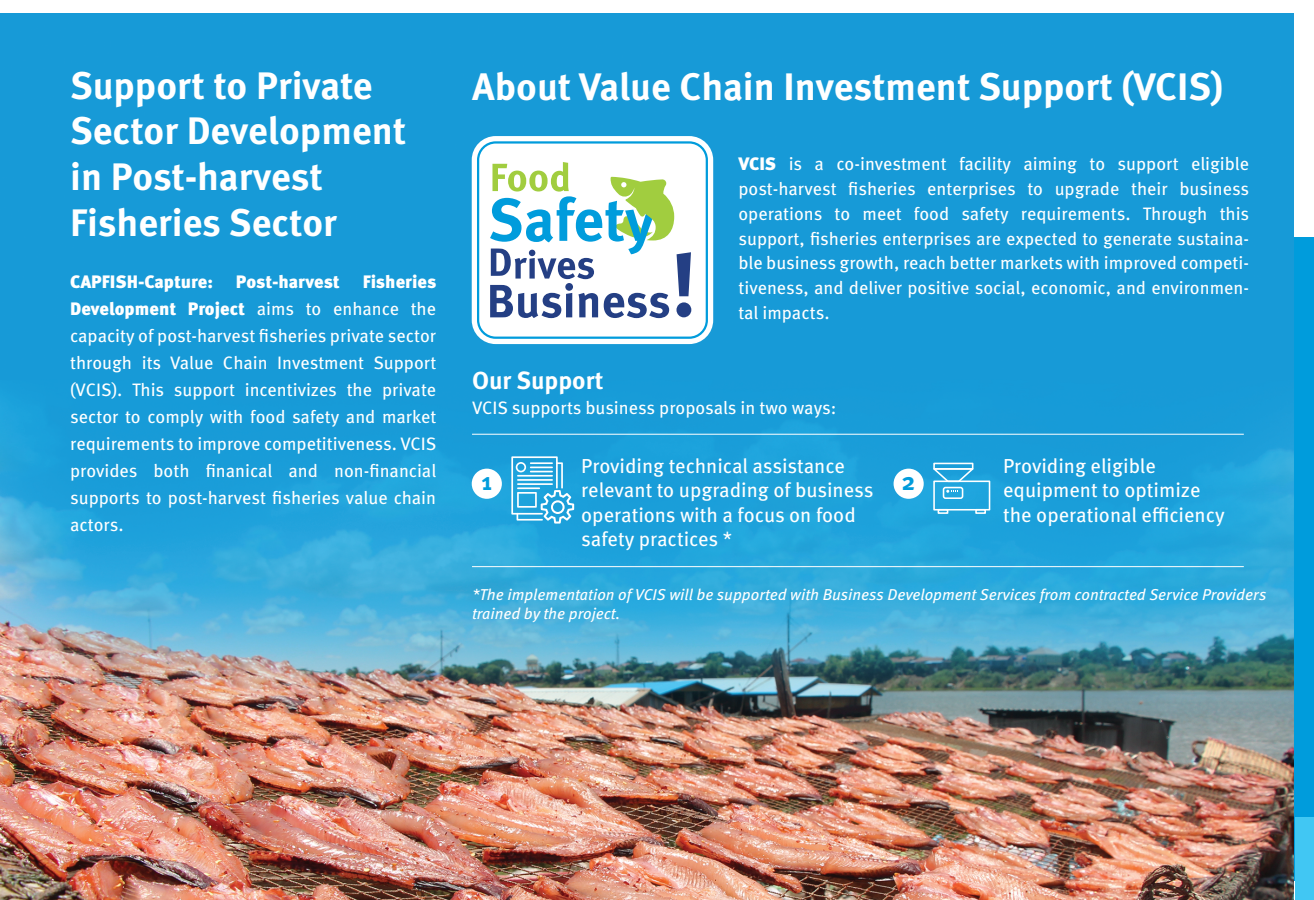
<style>
.page{position:relative;width:1314px;height:900px;background:#fff}
.page>*{position:absolute;margin:0;border:0;box-sizing:border-box;transform-origin:0 0}
.t1{font:700 38.25px/45.9px "Meta Pro";color:#fff}
.t2{font:700 24.75px "Meta Pro";color:#fff}
.t3{font:700 24.75px "Meta Pro";color:#009cdc}
.t4{font:20.25px/24.3px "Meta Pro";color:#fff}
.t5{font:18px/27px "Meta Pro";color:#fff;text-align:justify}
.t6{font:900 18px "Meta Pro";color:#fff}
.t7{font:italic 15.75px/18.9px "Meta Pro";color:#fff}
.s1{font-weight:900}
</style>
<div class="page">
<img style="left:0;top:13px;width:1294px;height:886px">
<div style="left:1295px;top:237px;width:19px;height:643px;background:#009cdc"></div>
<div style="left:472px;top:468px;width:30px;height:30px;background:#fff;border-radius:50%"></div>
<svg style="left:511px;top:456px;width:63px;height:67px;background:#5cbbe4"></svg>
<div style="left:893px;top:468px;width:31px;height:30px;background:#fff;border-radius:50%"></div>
<hr style="left:472px;top:434px;width:772px;height:1px;background:#fff">
<hr style="left:472px;top:566px;width:772px;height:1px;background:#fff">
<div style="left:943px;top:486px;width:20px;height:13px;border:2px solid #fff;border-radius:2px"></div>
<svg style="left:930px;top:467px;width:47px;height:16px"></svg>
<div style="left:933px;top:462px;width:40px;height:7px;border:2px solid #fff"></div>
<div style="left:933px;top:480px;width:57px;height:30px;border:2px solid #fff"></div>
<div style="left:937px;top:509px;width:11px;height:4px;border:2px solid #fff"></div>
<div style="left:975px;top:509px;width:11px;height:4px;border:2px solid #fff"></div>
<svg style="left:946px;top:489px;width:12px;height:3px"></svg>
<div style="left:1295px;top:817px;width:19px;height:82px;background:#41c7f3"></div>
<div style="left:472px;top:136px;width:241px;height:208px;background:#fff;border-radius:24px"></div>
<div style="left:477px;top:141px;width:231px;height:198px;border:2px solid #009cdc;border-radius:18px"></div>
<svg style="left:490px;top:162px;width:201px;height:156px"></svg>
<h1 class="t1" style="left:70px;top:63px;width:338px">Support to Private<br>Sector Development in Post-harvest<br>Fisheries Sector</h1>
<p class="t6" style="left:70px;top:270px;width:144px">CAPFISH-Capture:</p>
<p class="t6" style="left:236px;top:270px;width:105px">Post-harvest</p>
<p class="t5" style="left:70px;top:268px;width:368px;text-indent:292px"><span class="s1">Fisheries Development Project</span> aims to enhance the capacity of post-harvest fisheries private sector through its Value Chain Investment Support (VCIS). This support incentivizes the private sector to comply with food safety and market requirements to improve competitiveness. VCIS provides both finanical and non-financial supports to post-harvest fisheries value chain actors.</p>
<h1 class="t1" style="left:472px;top:65px;width:753px">About Value Chain Investment Support (VCIS)</h1>
<p class="t5" style="left:738px;top:152px;width:512px;line-height:24.8px"><span class="s1">VCIS</span> is a co-investment facility aiming to support eligible post-harvest fisheries enterprises to upgrade their business operations to meet food safety requirements. Through this support, fisheries enterprises are expected to generate sustaina&shy;ble business growth, reach better markets with improved competi&shy;tiveness, and deliver positive social, economic, and environmen&shy;tal impacts.</p>
<h2 class="t2" style="left:472px;top:365px;width:133px">Our Support</h2>
<p class="t5" style="left:472px;top:395px;width:366px">VCIS supports business proposals in two ways:</p>
<h2 class="t3" style="left:481px;top:465px;width:12px">1</h2>
<p class="t4" style="left:581px;top:454px;width:294px">Providing technical assistance relevant to upgrading of business operations with a focus on food safety practices *</p>
<h2 class="t3" style="left:902px;top:465px;width:16px">2</h2>
<p class="t4" style="left:1003px;top:454px;width:223px">Providing eligible equipment to optimize the operational efficiency</p>
<p class="t7" style="left:472px;top:586px;width:796px">*The implementation of VCIS will be supported with Business Development Services from contracted Service Providers trained by the project.</p>
</div>
